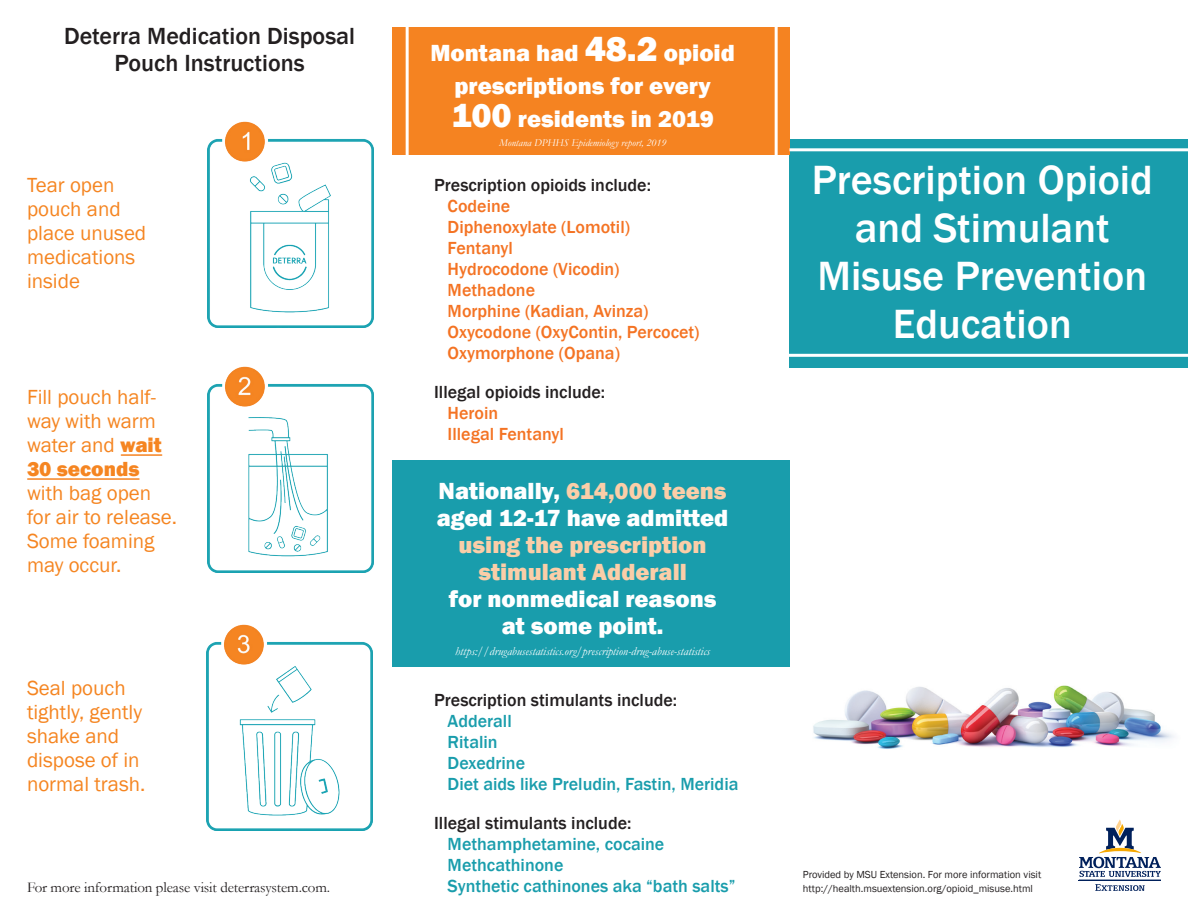
<style>
.page{position:relative;width:1188px;height:918px;background:#fff}
.page>*{position:absolute;margin:0;border:0;box-sizing:border-box;transform-origin:0 0}
.t1{font:500 42px/48px "Franklin Gothic";color:#fff;text-align:center}
.Headers{font:800 24px/27px "Franklin Gothic";color:#fff;text-align:center}
.Headers-2{font:500 24px/27px "Franklin Gothic";color:#231f20;text-align:center}
.t2{font:21px/24px "Franklin Gothic";color:#f58521}
.Stimulant_lists{font:500 18px/21px "Franklin Gothic";color:#199dac}
.Stimulant_lists-2{font:500 18px/21px "Franklin Gothic";color:#f47323}
.Stimulant_lists-3{font:500 18px/21px "Franklin Gothic";color:#231f20}
.t3{font:15px "Garamond";letter-spacing:-.01em;color:#231f20}
.Headers-3{font:italic 12px "Garamond";color:#fff}
.t4{font:10.5px/13.5px "Franklin Gothic";color:#231f20}
.Headers-4{font:italic 10.5px "Garamond";color:#fff}
.s1{font-weight:800}
.s2{font-size:36px}
.s3{font-size:34.5px}
.s4{color:#231f20}
.s5{color:#f47323}
.s6{color:#fbcea8}
</style>
<div class="page">
<div style="left:789px;top:139px;width:399px;height:229px;background:#199dac"></div>
<div style="left:392px;top:27px;width:397px;height:127px;background:#f58321"></div>
<div style="left:392px;top:460px;width:397px;height:207px;background:#199dac"></div>
<hr style="left:406px;top:16px;width:3px;height:141px;background:#fff">
<hr style="left:775px;top:16px;width:3px;height:141px;background:#fff">
<img style="left:813px;top:685px;width:361px;height:64px">
<hr style="left:777px;top:354px;width:411px;height:3px;background:#fff">
<hr style="left:789px;top:148px;width:399px;height:3px;background:#fff">
<img style="left:207px;top:122px;width:166px;height:206px">
<img style="left:207px;top:366px;width:167px;height:206px">
<img style="left:206px;top:625px;width:167px;height:206px">
<hr style="left:121px;top:454px;width:41px;height:2px;background:#f58321">
<hr style="left:28px;top:478px;width:111px;height:2px;background:#f58321">
<svg style="left:1095px;top:884px;width:50px;height:7px"></svg>
<hr style="left:1079px;top:880px;width:82px;height:1px;background:#00205b">
<svg style="left:1079px;top:820px;width:82px;height:57px"></svg>
<p class="Headers-2" style="left:64px;top:23px;width:293px">Deterra Medication Disposal<br>Pouch Instructions</p>
<p class="t2" style="left:27px;top:173px;width:121px">Tear open pouch and place unused medications inside</p>
<p class="t2" style="left:27px;top:385px;width:151px">Fill pouch half&shy;way with warm water and <span class="s1">wait<br>30 seconds </span>with bag open for air to release.<br>Some foaming may occur.</p>
<p class="t2" style="left:27px;top:676px;width:120px">Seal pouch tightly, gently shake and dispose of in normal trash.</p>
<p class="t3" style="left:27px;top:877px;width:305px">For more information please visit deterrasystem.com.</p>
<p class="Headers" style="left:430px;top:36px;width:306px;line-height:33px">Montana had <span class="s2">48.2</span> opioid prescriptions for every<br><span class="s3">100</span> residents in 2019</p>
<p class="Headers-4" style="left:499px;top:136px;width:169px">Montana DPHHS Epidemiology report, 2019</p>
<p class="Stimulant_lists-2" style="left:448px;top:175px;width:253px;text-indent:-14px"><span class="s4">Prescription opioids include:<br></span>Codeine<br>Diphenoxylate (Lomotil)<br>Fentanyl<br>Hydrocodone (Vicodin)<br>Methadone<br>Morphine (Kadian, Avinza)<br>Oxycodone (OxyContin, Percocet)<br>Oxymorphone (Opana)</p>
<p class="Stimulant_lists-3" style="left:448px;top:382px;width:159px;text-indent:-14px">Illegal opioids include:<br><span class="s5">Heroin<br>Illegal Fentanyl</span></p>
<p class="Headers" style="left:437px;top:477px;width:293px">Nationally, <span class="s6">614,000 teens </span>aged 12-17 have admitted <span class="s6">using the prescription stimulant Adderall<br></span>for nonmedical reasons at some point.</p>
<p class="Headers-3" style="left:455px;top:643px;width:256px">https://drugabusestatistics.org/prescription-drug-abuse-statistics</p>
<p class="Stimulant_lists" style="left:448px;top:690px;width:292px;text-indent:-14px"><span class="s4">Prescription stimulants include:<br></span>Adderall<br>Ritalin<br>Dexedrine<br>Diet aids like Preludin, Fastin, Meridia</p>
<p class="Stimulant_lists" style="left:448px;top:813px;width:289px;text-indent:-14px"><span class="s4">Illegal stimulants include:<br></span>Methamphetamine, cocaine<br>Methcathinone<br>Synthetic cathinones aka “bath salts”</p>
<p class="t1" style="left:812px;top:157px;width:343px">Prescription Opioid and Stimulant<br>Misuse Prevention<br>Education</p>
<p class="t4" style="left:803px;top:868px;width:240px">Provided by MSU Extension. For more information visit http://health.msuextension.org/opioid_misuse.html</p>
</div>
